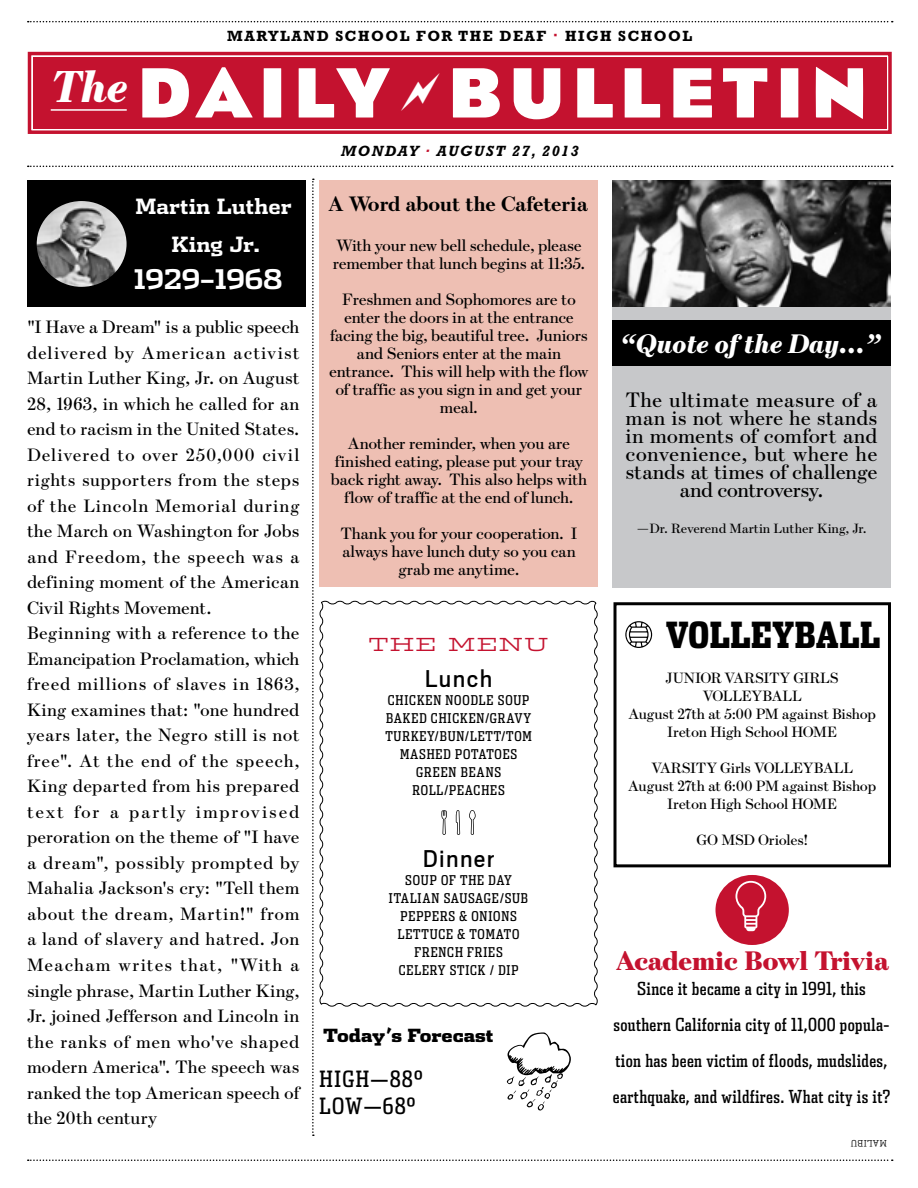
<style>
.page{position:relative;width:918px;height:1188px;background:#fff}
.page>*{position:absolute;margin:0;border:0;box-sizing:border-box;transform-origin:0 0}
.t1{font:700 72.75px "Eagle";letter-spacing:.1em;color:#fff}
.t2{font:900 35.85px "Dispatch Comp";letter-spacing:.015em;color:#000}
.t3{font:900 27px "Escrow";color:#c4122f}
.t4{font:italic 900 27px "Escrow";color:#fff}
.t5{font:27px "Scout";letter-spacing:.05em;color:#000}
.t6{font:700 27px "Dispatch";letter-spacing:-.005em;color:#fff}
.t7{font:22.5px/27px "Dispatch Comp";letter-spacing:.055em;color:#000}
.t8{font:21px/18px "Escrow";color:#000;text-align:center}
.t9{font:700 21px "Escrow";color:#000}
.t10{font:700 21px/37.3px "Dispatch";color:#fff;text-align:center}
.t11{font:18px/25.5px "Escrow";letter-spacing:.02em;color:#000}
.t12{font:18px/36px "Dispatch Comp";letter-spacing:.02em;color:#000;text-align:center}
.t13{font:900 18px "Dispatch";letter-spacing:-.005em;color:#000}
.t14{font:300 18px "Dispatch Ext";letter-spacing:.065em;color:#c4122f}
.t15{font:16.5px/18px "Escrow";letter-spacing:-.02em;color:#000;text-align:center}
.t16{font:15px/18px "Escrow";letter-spacing:-.02em;color:#000;text-align:center}
.t17{font:700 15px "Rockwell Std";letter-spacing:.1em;color:#000}
.t18{font:italic 700 15px "Rockwell Std";letter-spacing:.1em;color:#000}
.t19{font:13.5px/18px "Dispatch Comp";letter-spacing:.065em;color:#000;text-align:center}
.t20{font:13.5px "Escrow";color:#000}
.t21{font:300 9px "Dispatch Cond";letter-spacing:.065em;color:#000}
.s1{color:#c4122f}
</style>
<div class="page">
<div style="left:614px;top:602px;width:277px;height:265px;border:3px solid #000"></div>
<svg style="left:27px;top:51px;width:865px;height:83px;background:#c7203b"></svg>
<div style="left:35px;top:59px;width:850px;height:68px;border:3px solid #c4122f"></div>
<svg style="left:28px;top:166px;width:865px;height:1px"></svg>
<svg style="left:28px;top:21px;width:865px;height:1px"></svg>
<hr style="left:51px;top:109px;width:76px;height:2px;background:#fff">
<img style="left:612px;top:181px;width:279px;height:126px">
<div style="left:612px;top:307px;width:279px;height:280px;background:#c7c8ca"></div>
<div style="left:612px;top:321px;width:279px;height:45px;background:#000"></div>
<svg style="left:625px;top:621px;width:27px;height:27px"></svg>
<svg style="left:319px;top:600px;width:279px;height:407px"></svg>
<svg style="left:441px;top:810px;width:35px;height:25px"></svg>
<div style="left:320px;top:181px;width:278px;height:406px;background:#eebfb3"></div>
<div style="left:27px;top:181px;width:279px;height:126px;background:#000"></div>
<img style="left:37px;top:201px;width:90px;height:86px">
<svg style="left:312px;top:179px;width:2px;height:957px"></svg>
<svg style="left:28px;top:1160px;width:865px;height:1px"></svg>
<div style="left:715px;top:875px;width:74px;height:70px;background:#c4122f;border-radius:50%"></div>
<svg style="left:735px;top:881px;width:31px;height:50px"></svg>
<svg style="left:507px;top:1032px;width:64px;height:78px"></svg>
<div style="left:401px;top:72px;width:39px;height:39px;background:#c4122f"></div>
<p class="t17" style="left:227px;top:27px;width:415px">MARYLAND SCHOOL FOR THE DEAF <span class="s1">·</span> HIGH SCHOOL</p>
<h1 class="t1" style="left:51px;top:53px;width:819px"><sup>The</sup>DAILY BULLETIN</h1>
<p class="t10" style="left:136px;top:187px;width:158px">Martin Luther<br>King Jr.</p>
<h3 class="t6" style="left:134px;top:260px;width:150px">1929–1968</h3>
<p class="t11" style="left:27px;top:314px;width:274px">"I Have a Dream" is a public speech delivered by American activist<br>Martin Luther King, Jr. on August<br>28, 1963, in which he called for an end to racism in the United States.<br>Delivered to over 250,000 civil rights supporters from the steps of the Lincoln Memorial during the March on Washington for Jobs and Freedom, the speech was a defining moment of the American<br>Civil Rights Movement.<br>Beginning with a reference to the<br>Emancipation Proclamation, which freed millions of slaves in 1863,<br>King examines that: "one hundred years later, the Negro still is not free". At the end of the speech,<br>King departed from his prepared text for a partly improvised peroration on the theme of "I have a dream", possibly prompted by<br>Mahalia Jackson's cry: "Tell them about the dream, Martin!" from a land of slavery and hatred. Jon<br>Meacham writes that, "With a single phrase, Martin Luther King,<br>Jr. joined Jefferson and Lincoln in the ranks of men who've shaped modern America". The speech was ranked the top American speech of the 20th century</p>
<p class="t18" style="left:341px;top:142px;width:239px">MONDAY <span class="s1">·</span> AUGUST 27, 2013</p>
<p class="t9" style="left:329px;top:191px;width:261px">A Word about the Cafeteria</p>
<p class="t15" style="left:333px;top:236px;width:254px;text-align:left">With your new bell schedule, please remember that lunch begins at 11:35.</p>
<p class="t15" style="left:329px;top:290px;width:261px">Freshmen and Sophomores are to enter the doors in at the entrance facing the big, beautiful tree. Juniors and Seniors enter at the main entrance. This will help with the flow of traffic as you sign in and get your meal.</p>
<p class="t15" style="left:331px;top:434px;width:258px">Another reminder, when you are finished eating, please put your tray back right away. This also helps with flow of traffic at the end of lunch.</p>
<p class="t15" style="left:340px;top:524px;width:239px">Thank you for your cooperation. I always have lunch duty so you can grab me anytime.</p>
<p class="t14" style="left:368px;top:633px;width:182px">THe ME NU</p>
<h3 class="t5" style="left:425px;top:661px;width:69px">Lunch</h3>
<p class="t19" style="left:385px;top:691px;width:148px">CHICKEN NOODLE SOUP<br>BAKED CHICKEN/GRAVY<br>TURKEY/BUN/LETT/TOM<br>MASHED POTATOES<br>GREEN BEANS<br>ROLL/PEACHES</p>
<h3 class="t5" style="left:423px;top:841px;width:73px">Dinner</h3>
<p class="t19" style="left:389px;top:871px;width:141px">SOUP OF THE DAY<br>ITALIAN SAUSAGE/SUB<br>PEPPERS &amp; ONIONS<br>LETTUCE &amp; TOMATO<br>FRENCH FRIES<br>CELERY STICK / DIP</p>
<p class="t13" style="left:323px;top:1022px;width:172px">Today’s Forecast</p>
<p class="t7" style="left:320px;top:1065px;width:104px">HIGH—88°<br>LOW—68°</p>
<h3 class="t4" style="left:620px;top:326px;width:263px">“Quote of the Day…”</h3>
<p class="t8" style="left:626px;top:390px;width:254px">The ultimate measure of a man is not where he stands in moments of comfort and convenience, but where he stands at times of challenge and controversy.</p>
<p class="t20" style="left:636px;top:520px;width:232px">—Dr. Reverend Martin Luther King, Jr.</p>
<h2 class="t2" style="left:666px;top:612px;width:216px">VOLLEYBALL</h2>
<p class="t16" style="left:628px;top:668px;width:249px">JUNIOR VARSITY GIRLS<br>VOLLEYBALL<br>August 27th at 5:00 PM against Bishop<br>Ireton High School HOME</p>
<p class="t16" style="left:628px;top:758px;width:249px">VARSITY Girls VOLLEYBALL<br>August 27th at 6:00 PM against Bishop<br>Ireton High School HOME</p>
<p class="t16" style="left:697px;top:830px;width:113px">GO MSD Orioles!</p>
<h3 class="t3" style="left:616px;top:943px;width:274px">Academic Bowl Trivia</h3>
<p class="t12" style="left:613px;top:970px;width:279px">SINCE IT BECAME A CITY IN 1991, THIS SOUTHERN CALIFORNIA CITY OF 11,000 POPULA-TION HAS BEEN VICTIM OF FLOODS, MUDSLIDES, EARTHQUAKE, AND WILDFIRES. WHAT CITY IS IT?</p>
<p class="t21" style="left:887px;top:1149px;width:37px;rotate:-180deg">Malibu</p>
</div>
